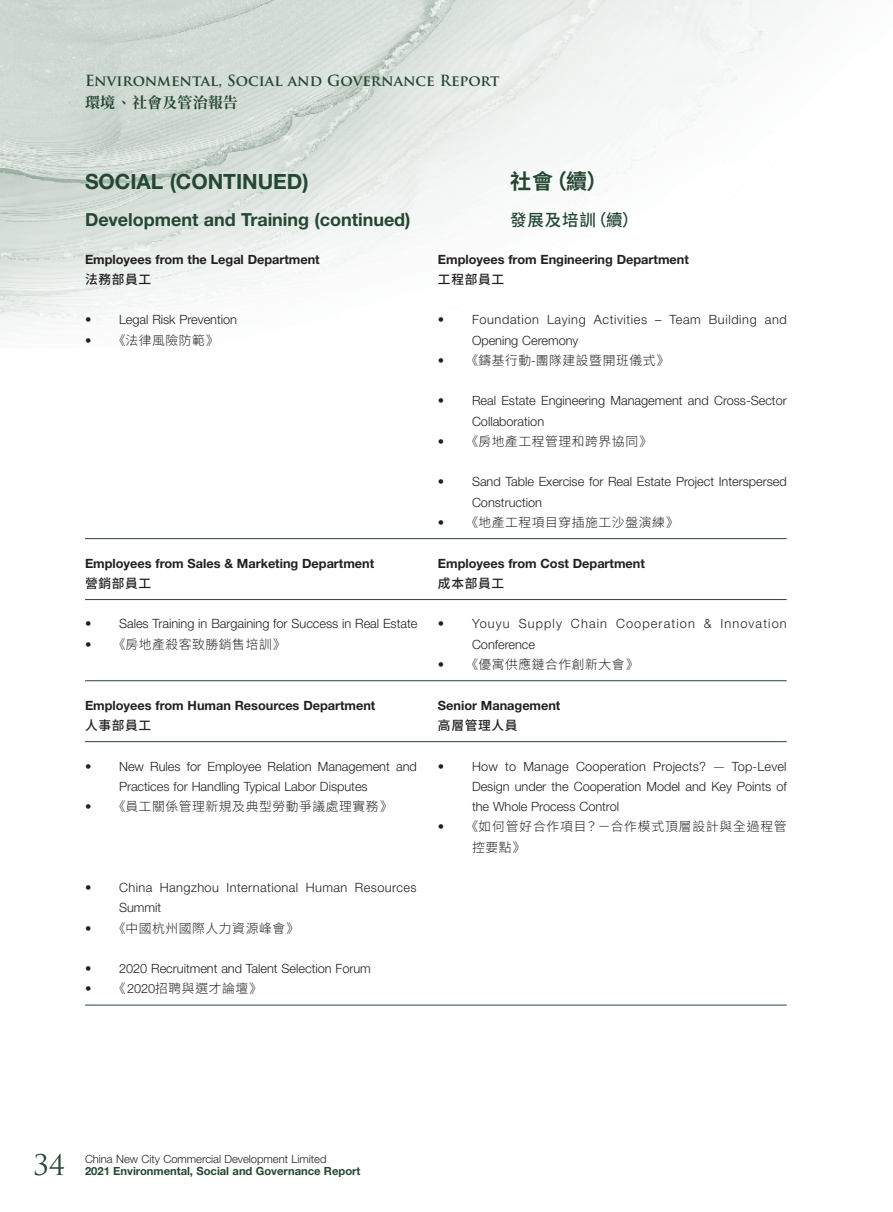
<style>
.page{position:relative;width:893px;height:1212px;background:#fff}
.page>*{position:absolute;margin:0;border:0;box-sizing:border-box;transform-origin:0 0}
.t1{font:27.75px "Trajan Pro";color:#244732}
.Heading_1{font:700 21px "Helvetica Neue LT Std";color:#244732}
.C_Heading_1{font:700 21px "Source Han Sans TC";color:#244732}
.Heading_2{font:700 18px "Helvetica Neue LT Std";color:#244732}
.C_Heading_2{font:500 16.5px "Source Han Sans TC";letter-spacing:.05em;color:#244732}
.t2{font:700 15px "Trajan Pro";color:#244732}
.t3{font:700 15px "Source Han Serif TC";letter-spacing:.01em;color:#244732}
.C_Body_Text{font:300 12.75px/20.2px "Helvetica Neue LT Std";color:#231f20}
.C_Body_Text-2{font:700 12.75px "Helvetica Neue LT Std";color:#231f20}
.C_Body_Text-3{font:300 12.75px/20.2px "Source Han Sans TC";letter-spacing:.05em;color:#231f20}
.C_Body_Text-4{font:300 12.75px/20.2px "Helvetica Neue LT Std";letter-spacing:.05em;color:#231f20}
.C_Body_Text-5{font:300 12.75px/20.2px "Helvetica Neue LT Std";letter-spacing:.085em;color:#231f20}
.C_Body_Text-6{font:300 12.75px/20.2px "Helvetica Neue LT Std";letter-spacing:.03em;color:#231f20}
.C_Body_Text-7{font:500 12.75px "Source Han Sans TC";letter-spacing:.05em;color:#231f20}
.t4{font:700 11.25px "Helvetica Neue LT Std";letter-spacing:-.005em;color:#244732}
.t5{font:300 11.25px "Helvetica Neue LT Std";letter-spacing:-.005em;color:#231f20}
.s1{font-family:"Helvetica Neue LT Std"}
.s2{font-family:"Source Han Sans TC"}
</style>
<div class="page">
<img style="left:0;top:0;width:807px;height:1005px">
<hr style="left:85px;top:538px;width:353px;height:1px;background:#244732">
<hr style="left:438px;top:538px;width:349px;height:1px;background:#244732">
<hr style="left:85px;top:599px;width:353px;height:1px;background:#244732">
<hr style="left:438px;top:599px;width:349px;height:1px;background:#244732">
<hr style="left:85px;top:680px;width:353px;height:1px;background:#244732">
<hr style="left:438px;top:680px;width:349px;height:1px;background:#244732">
<hr style="left:85px;top:741px;width:353px;height:1px;background:#244732">
<hr style="left:438px;top:741px;width:349px;height:1px;background:#244732">
<hr style="left:85px;top:1005px;width:353px;height:1px;background:#244732">
<hr style="left:438px;top:1005px;width:349px;height:1px;background:#244732">
<p class="t2" style="left:85px;top:71px;width:416px">Environmental, Social and Governance Report</p>
<p class="t3" style="left:85px;top:94px;width:154px">環境、社會及管治報告</p>
<p class="Heading_1" style="left:85px;top:168px;width:225px">SOCIAL (CONTINUED)</p>
<p class="Heading_2" style="left:85px;top:208px;width:327px">Development and Training (continued)</p>
<p class="C_Heading_1" style="left:510px;top:169px;width:99px">社會（續）</p>
<p class="C_Heading_2" style="left:510px;top:210px;width:130px">發展及培訓（續）</p>
<p class="C_Body_Text-2" style="left:85px;top:251px;width:236px">Employees from the Legal Department</p>
<p class="C_Body_Text-2" style="left:438px;top:251px;width:252px">Employees from Engineering Department</p>
<p class="C_Body_Text-7" style="left:85px;top:272px;width:68px">法務部員工</p>
<p class="C_Body_Text-7" style="left:438px;top:272px;width:68px">工程部員工</p>
<p class="C_Body_Text" style="left:85px;top:309px;width:154px">• Legal Risk Prevention</p>
<p class="C_Body_Text-3" style="left:85px;top:330px;width:135px"><span class="s1">•</span> 《法律風險防範》</p>
<p class="C_Body_Text-4" style="left:472px;top:309px;width:316px;text-indent:-34px">• Foundation Laying Activities – Team Building and<br>Opening Ceremony</p>
<p class="C_Body_Text-3" style="left:438px;top:350px;width:233px"><span class="s1">•</span> 《鑄基行動<span class="s1">-</span>團隊建設暨開班儀式》</p>
<p class="C_Body_Text" style="left:472px;top:390px;width:316px;text-indent:-34px">• Real Estate Engineering Management and Cross-Sector<br>Collaboration</p>
<p class="C_Body_Text-3" style="left:438px;top:431px;width:216px"><span class="s1">•</span> 《房地產工程管理和跨界協同》</p>
<p class="C_Body_Text" style="left:472px;top:471px;width:316px;text-indent:-34px">• Sand Table Exercise for Real Estate Project Interspersed<br>Construction</p>
<p class="C_Body_Text-3" style="left:438px;top:512px;width:242px"><span class="s1">•</span> 《地產工程項目穿插施工沙盤演練》</p>
<p class="C_Body_Text-2" style="left:85px;top:555px;width:291px">Employees from Sales &amp; Marketing Department</p>
<p class="C_Body_Text-2" style="left:438px;top:555px;width:208px">Employees from Cost Department</p>
<p class="C_Body_Text-7" style="left:85px;top:576px;width:68px">營銷部員工</p>
<p class="C_Body_Text-7" style="left:438px;top:576px;width:68px">成本部員工</p>
<p class="C_Body_Text" style="left:85px;top:613px;width:334px">• Sales Training in Bargaining for Success in Real Estate</p>
<p class="C_Body_Text-3" style="left:85px;top:634px;width:202px"><span class="s1">•</span> 《房地產殺客致勝銷售培訓》</p>
<p class="C_Body_Text-5" style="left:472px;top:613px;width:316px;text-indent:-34px">• Youyu Supply Chain Cooperation &amp; Innovation<br>Conference</p>
<p class="C_Body_Text-3" style="left:438px;top:654px;width:202px"><span class="s1">•</span> 《優寓供應鏈合作創新大會》</p>
<p class="C_Body_Text-2" style="left:85px;top:697px;width:292px">Employees from Human Resources Department</p>
<p class="C_Body_Text-2" style="left:438px;top:697px;width:124px">Senior Management</p>
<p class="C_Body_Text-7" style="left:85px;top:718px;width:68px">人事部員工</p>
<p class="C_Body_Text-7" style="left:438px;top:718px;width:81px">高層管理人員</p>
<p class="C_Body_Text" style="left:119px;top:755px;width:299px;text-indent:-34px">• New Rules for Employee Relation Management and<br>Practices for Handling Typical Labor Disputes</p>
<p class="C_Body_Text-3" style="left:85px;top:796px;width:309px"><span class="s1">•</span> 《員工關係管理新規及典型勞動爭議處理實務》</p>
<p class="C_Body_Text" style="left:472px;top:755px;width:316px;text-align:justify;text-indent:-34px">• How to Manage Cooperation Projects? <span class="s2">—</span> Top-Level Design under the Cooperation Model and Key Points of the Whole Process Control</p>
<p class="C_Body_Text-3" style="left:472px;top:817px;width:316px;text-indent:-34px"><span class="s1">•</span> 《如何管好合作項目？－合作模式頂層設計與全過程管控要點》</p>
<p class="C_Body_Text-6" style="left:119px;top:877px;width:299px;text-indent:-34px">• China Hangzhou International Human Resources<br>Summit</p>
<p class="C_Body_Text-3" style="left:85px;top:918px;width:216px"><span class="s1">•</span> 《中國杭州國際人力資源峰會》</p>
<p class="C_Body_Text" style="left:85px;top:958px;width:287px">• 2020 Recruitment and Talent Selection Forum</p>
<p class="C_Body_Text-3" style="left:85px;top:979px;width:179px"><span class="s1">•</span> 《<span class="s1">2020</span>招聘與選才論壇》</p>
<h1 class="t1" style="left:33px;top:1147px;width:33px">34</h1>
<p class="t5" style="left:85px;top:1152px;width:243px">China New City Commercial Development Limited</p>
<p class="t4" style="left:85px;top:1164px;width:277px">2021 Environmental, Social and Governance Report</p>
</div>
